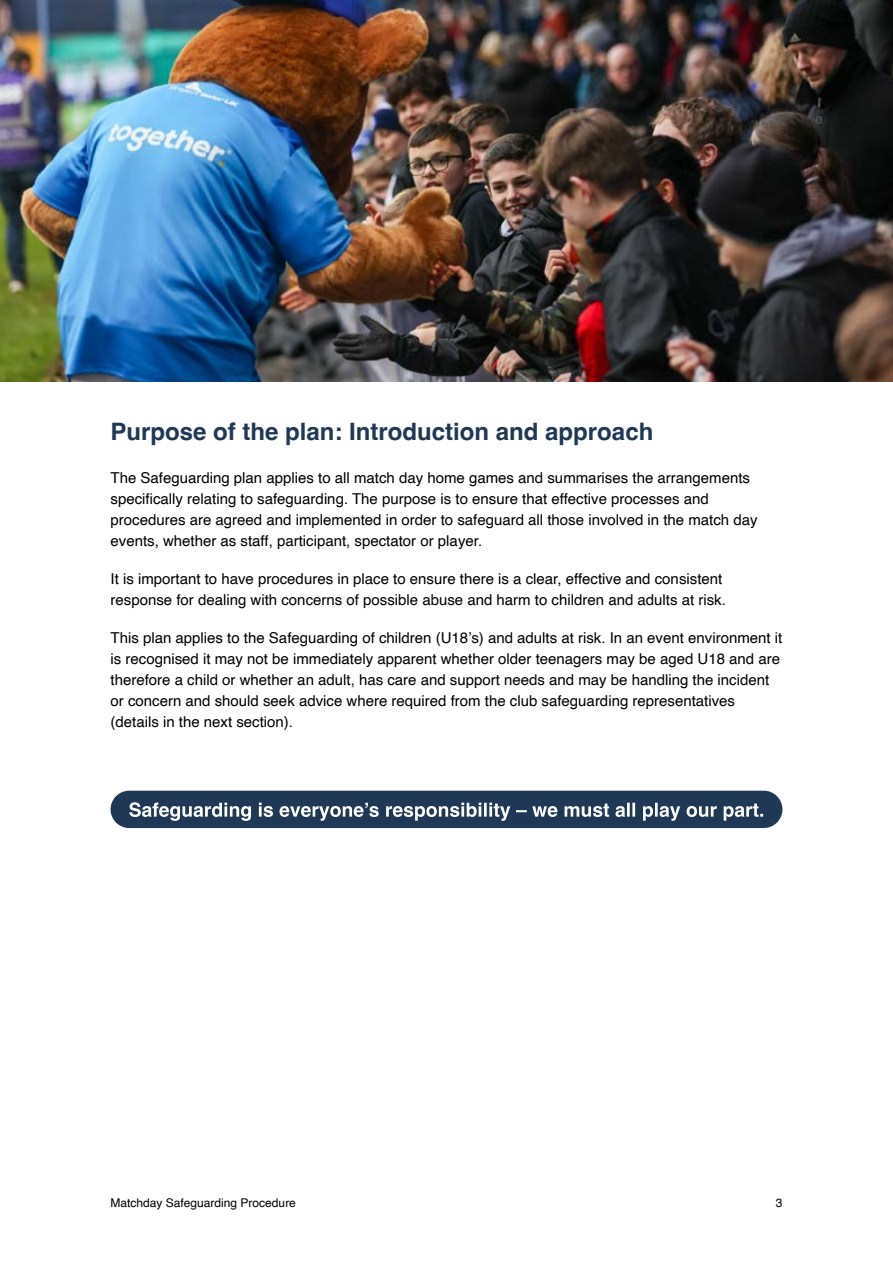
<style>
.page{position:relative;width:893px;height:1263px;background:#fff}
.page>*{position:absolute;margin:0;border:0;box-sizing:border-box;transform-origin:0 0}
.t1{font:700 24px "Helvetica";color:#1f3855}
.t2{font:15px/21px "Helvetica";color:#000}
.t3{font:12px "Helvetica";color:#000}
</style>
<div class="page">
<img style="left:0;top:0;width:893px;height:381px">
<div style="left:111px;top:791px;width:671px;height:37px;background:#1f3855;border-radius:19px"></div>
<svg style="left:129px;top:802px;width:634px;height:19px"></svg>
<h1 class="t1" style="left:111px;top:417px;width:544px">Purpose of the plan: Introduction and approach</h1>
<p class="t2" style="left:111px;top:467px;width:648px">The Safeguarding plan applies to all match day home games and summarises the arrangements specifically relating to safeguarding. The purpose is to ensure that effective processes and procedures are agreed and implemented in order to safeguard all those involved in the match day events, whether as staff, participant, spectator or player.</p>
<p class="t2" style="left:111px;top:568px;width:617px">It is important to have procedures in place to ensure there is a clear, effective and consistent response for dealing with concerns of possible abuse and harm to children and adults at risk.</p>
<p class="t2" style="left:111px;top:628px;width:673px">This plan applies to the Safeguarding of children (U18’s) and adults at risk. In an event environment it is recognised it may not be immediately apparent whether older teenagers may be aged U18 and are therefore a child or whether an adult, has care and support needs and may be handling the incident or concern and should seek advice where required from the club safeguarding representatives (details in the next section).</p>
<p class="t3" style="left:111px;top:1194px;width:187px">Matchday Safeguarding Procedure</p>
<p class="t3" style="left:776px;top:1194px;width:8px">3</p>
</div>
